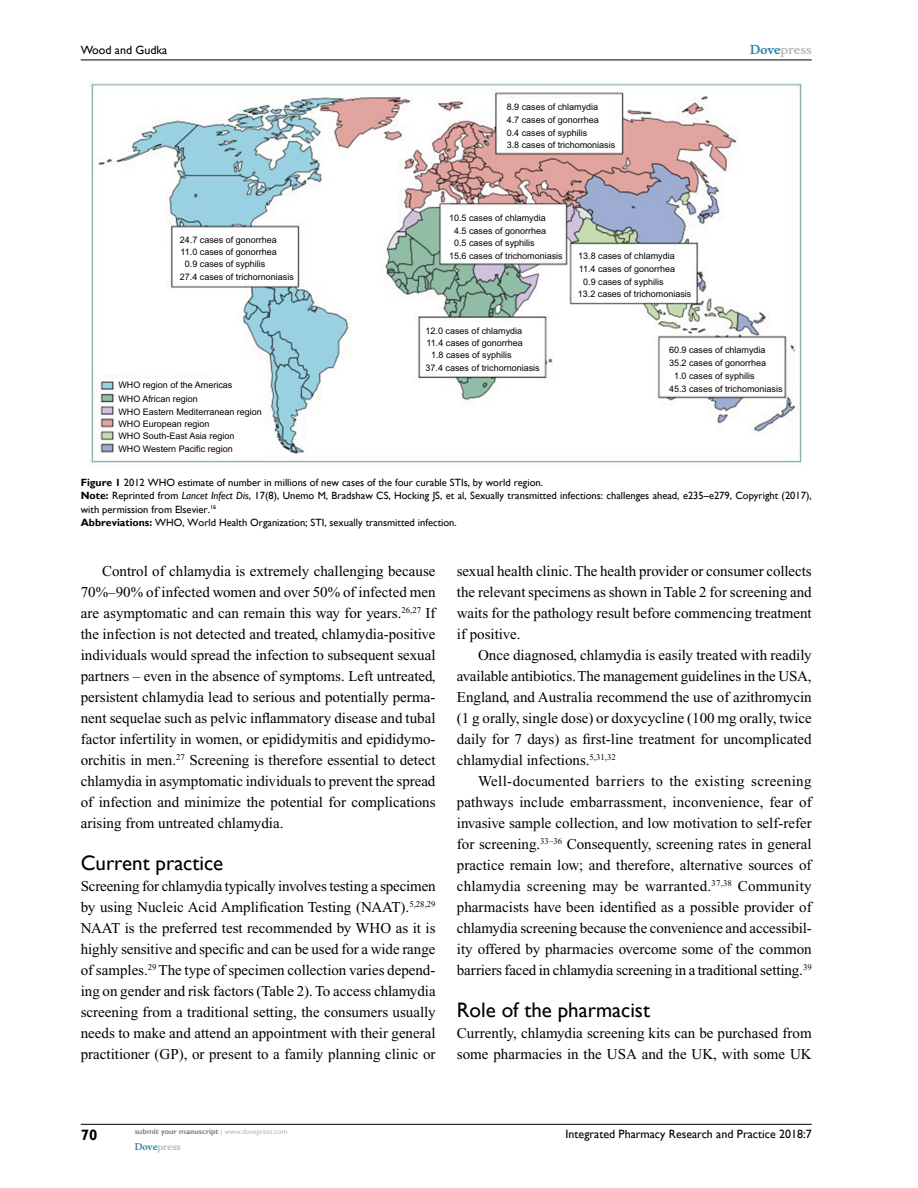
<style>
.page{position:relative;width:918px;height:1188px;background:#fff}
.page>*{position:absolute;margin:0;border:0;box-sizing:border-box;transform-origin:0 0}
.t1{font:21px "Gill Sans";color:#000}
.t2{font:15px/21px "Times New Roman";color:#000;text-align:justify}
.t3{font:700 15px "Gill Sans";color:#000}
.t4{font:12px "Gill Sans";color:#000}
.t5{font:700 12px "Musee";color:#b8babc}
.t6{font:10.5px/13.5px "Gill Sans";color:#000}
.t7{font:9px/12.5px "Arial";color:#000}
.t8{font:700 9px "Musee";color:#b8babc}
.t9{font:700 7.5px "Gill Sans";color:#808285}
.s1{color:#3785ad}
.s2{font-weight:700}
.s3{font-style:italic}
.s4{font-weight:400;color:#b8babc}
</style>
<div class="page">
<hr style="left:81px;top:1124px;width:731px;height:1px;background:#000">
<hr style="left:81px;top:60px;width:731px;height:1px;background:#000">
<img style="left:89px;top:81px;width:713px;height:383px">
<p class="t4" style="left:81px;top:43px;width:88px">Wood and Gudka</p>
<p class="t7" style="left:180px;top:233px;width:99px">24.7 cases of gonorrhea<br>11.0 cases of gonorrhea</p>
<p class="t7" style="left:180px;top:257px;width:116px;line-height:13px;text-indent:5px">0.9 cases of syphilis<br>27.4 cases of trichornoniasis</p>
<p class="t7" style="left:118px;top:379px;width:145px;line-height:13.2px">WHO region of the Americas<br>WHO African region<br>WHO Eastern Mediterranean region</p>
<p class="t7" style="left:118px;top:418px;width:118px">WHO European region<br>WHO South-East Asia region<br>WHO Western Pacific region</p>
<p class="t7" style="left:507px;top:101px;width:93px">8.9 cases of chlamydia</p>
<p class="t7" style="left:507px;top:114px;width:110px">4.7 cases of gonorrhea<br>0.4 cases of syphilis<br>3.8 cases of trichomoniasis</p>
<p class="t7" style="left:454px;top:212px;width:94px;text-align:justify;text-indent:-5px">10.5 cases of chlamydia 4.5 cases of gonorrhea 0.5 cases of syphilis</p>
<p class="t7" style="left:449px;top:249px;width:115px">15.6 cases of trichomoniasis</p>
<p class="t7" style="left:426px;top:324px;width:98px">12.0 cases of chlamydia</p>
<p class="t7" style="left:578px;top:249px;width:98px">13.8 cases of chlamydia</p>
<p class="t7" style="left:579px;top:262px;width:98px">11.4 cases of gonorrhea</p>
<p class="t7" style="left:583px;top:275px;width:82px">0.9 cases of syphilis</p>
<p class="t7" style="left:578px;top:288px;width:115px">13.2 cases of trichomoniasis</p>
<p class="t5" style="left:750px;top:43px;width:63px"><span class="s1">Dove</span>press</p>
<p class="t7" style="left:431px;top:337px;width:93px;line-height:11.6px;text-indent:-5px">11.4 cases of gonorrhea<br>1.8 cases of syphilis</p>
<p class="t7" style="left:426px;top:361px;width:116px">37.4 cases of trichornoniasis</p>
<p class="t7" style="left:669px;top:344px;width:98px">60.9 cases of chlamydia</p>
<p class="t7" style="left:669px;top:357px;width:99px">35.2 cases of gonorrhea</p>
<p class="t7" style="left:674px;top:369px;width:82px">1.0 cases of syphilis</p>
<p class="t7" style="left:669px;top:382px;width:115px">45.3 cases of trichomoniasis</p>
<p class="t6" style="left:81px;top:476px;width:732px"><span class="s2">Figure 1</span> 2012 WHO estimate of number in millions of new cases of the four curable STIs, by world region.<br><span class="s2">Note:</span> Reprinted from <span class="s3">Lancet Infect Dis</span>, 17(8), Unemo M, Bradshaw CS, Hocking JS, et al, Sexually transmitted infections: challenges ahead, e235–e279, Copyright (2017), with permission from Elsevier.<sup>16<br></sup><span class="s2">Abbreviations:</span> WHO, World Health Organization; STI, sexually transmitted infection.</p>
<p class="t2" style="left:81px;top:560px;width:356px;text-indent:21px">Control of chlamydia is extremely challenging because 70%–90% of infected women and over 50% of infected men are asymptomatic and can remain this way for years.<sup>26,27</sup> If the infection is not detected and treated, chlamydia-positive individuals would spread the infection to subsequent sexual partners – even in the absence of symptoms. Left untreated, persistent chlamydia lead to serious and potentially perma&shy;nent sequelae such as pelvic inflammatory disease and tubal factor infertility in women, or epididymitis and epididymo&shy;orchitis in men.<sup>27</sup> Screening is therefore essential to detect chlamydia in asymptomatic individuals to prevent the spread of infection and minimize the potential for complications arising from untreated chlamydia.</p>
<h1 class="t1" style="left:81px;top:850px;width:144px">Current practice</h1>
<p class="t2" style="left:81px;top:875px;width:357px">Screening for chlamydia typically involves testing a specimen by using Nucleic Acid Amplification Testing (NAAT).<sup>5,28,29<br></sup>NAAT is the preferred test recommended by WHO as it is highly sensitive and specific and can be used for a wide range of samples.<sup>29</sup> The type of specimen collection varies depend&shy;ing on gender and risk factors (Table 2). To access chlamydia screening from a traditional setting, the consumers usually needs to make and attend an appointment with their general practitioner (GP), or present to a family planning clinic or</p>
<p class="t2" style="left:457px;top:560px;width:356px">sexual health clinic. The health provider or consumer collects the relevant specimens as shown in Table 2 for screening and waits for the pathology result before commencing treatment if positive.</p>
<p class="t2" style="left:457px;top:644px;width:356px;text-indent:21px">Once diagnosed, chlamydia is easily treated with readily available antibiotics. The management guidelines in the USA, England, and Australia recommend the use of azithromycin (1 g orally, single dose) or doxycycline (100 mg orally, twice daily for 7 days) as first-line treatment for uncomplicated chlamydial infections.<sup>5,31,32</sup></p>
<p class="t2" style="left:457px;top:770px;width:357px;text-indent:21px">Well-documented barriers to the existing screening pathways include embarrassment, inconvenience, fear of invasive sample collection, and low motivation to self-refer for screening.<sup>33–36</sup> Consequently, screening rates in general practice remain low; and therefore, alternative sources of chlamydia screening may be warranted.<sup>37,38</sup> Community pharmacists have been identified as a possible provider of chlamydia screening because the convenience and accessibil&shy;ity offered by pharmacies overcome some of the common barriers faced in chlamydia screening in a traditional setting.<sup>39</sup></p>
<h1 class="t1" style="left:457px;top:997px;width:195px">Role of the pharmacist</h1>
<p class="t2" style="left:457px;top:1022px;width:356px">Currently, chlamydia screening kits can be purchased from some pharmacies in the USA and the UK, with some UK</p>
<p class="t3" style="left:81px;top:1126px;width:18px">70</p>
<p class="t9" style="left:135px;top:1127px;width:154px">submit your manuscript <span class="s4">| www.dovepress.com</span></p>
<p class="t8" style="left:135px;top:1141px;width:48px"><span class="s1">Dove</span>press</p>
<p class="t4" style="left:566px;top:1127px;width:248px">Integrated Pharmacy Research and Practice 2018:7</p>
</div>
